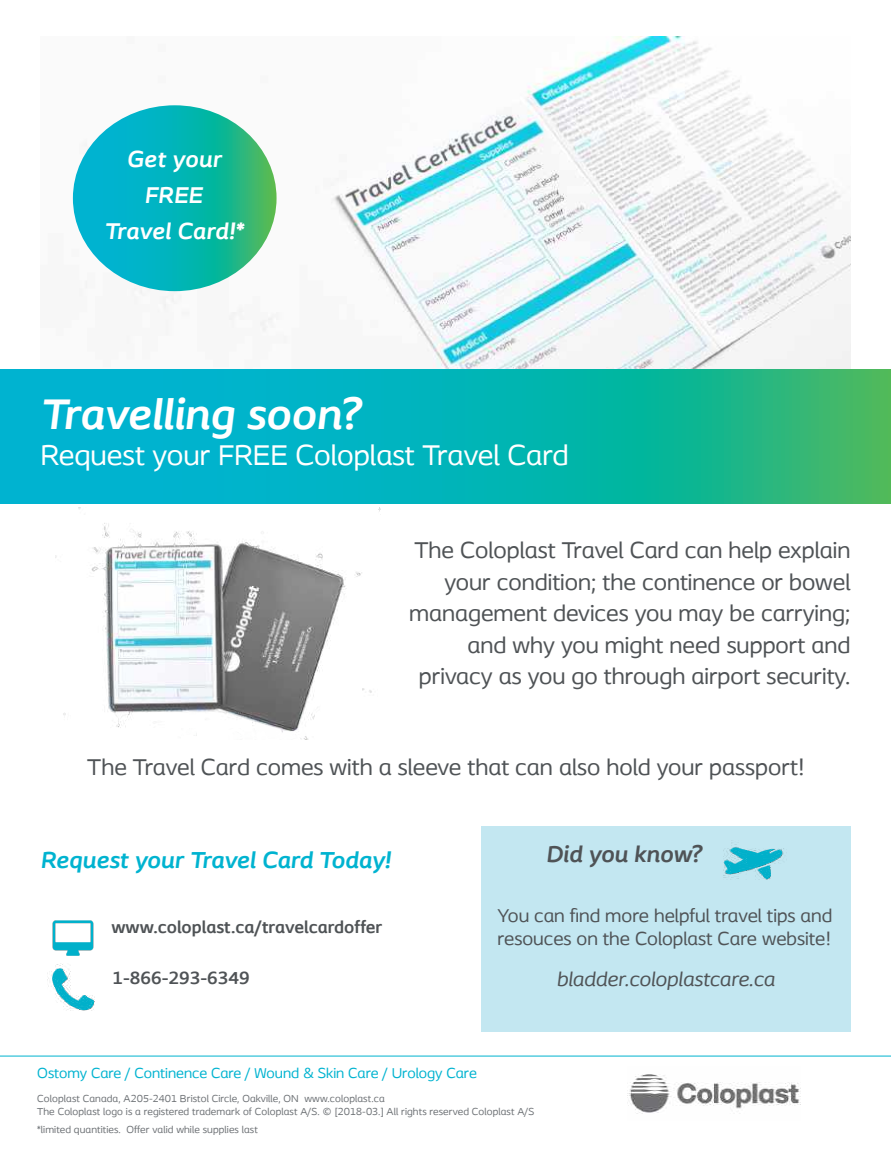
<style>
.page{position:relative;width:891px;height:1161px;background:#fff}
.page>*{position:absolute;margin:0;border:0;box-sizing:border-box;transform-origin:0 0}
.t1{font:italic 700 45px "Coloplast";color:#fff}
.t2{font:30px "Coloplast";color:#fff}
.t3{font:italic 700 24.3px "Coloplast";color:#00b3d0}
.t4{font:24px/31.5px "Coloplast";color:#4f5356;text-align:right}
.t5{font:italic 700 24px/36px "Coloplast";letter-spacing:.01em;color:#fff;text-align:center}
.t6{font:italic 700 24px "Coloplast";color:#4f5356}
.t7{font:italic 21px "Coloplast";color:#4f5356}
.t8{font:19.5px/23.4px "Coloplast";color:#4f5356}
.t9{font:700 18.15px "Coloplast";color:#4f5356}
.t10{font:15px "Coloplast";color:#00b3d0}
.t11{font:10.5px/13.2px "Coloplast";letter-spacing:.01em;color:#6d7175}
</style>
<div class="page">
<img style="left:40px;top:37px;width:810px;height:333px">
<svg style="left:73px;top:105px;width:204px;height:186px"></svg>
<svg style="left:0;top:370px;width:891px;height:134px;background:#0bb4ae"></svg>
<div style="left:481px;top:826px;width:369px;height:206px;background:#c3e7f1"></div>
<img style="left:723px;top:842px;width:61px;height:38px">
<img style="left:47px;top:920px;width:48px;height:91px">
<hr style="left:0;top:1056px;width:891px;height:1px;background:#00b3d0">
<img style="left:628px;top:1074px;width:173px;height:40px">
<img style="left:55px;top:508px;width:325px;height:232px">
<p class="t5" style="left:105px;top:140px;width:141px">Get your<br>FREE<br>Travel Card!*</p>
<h1 class="t1" style="left:40px;top:387px;width:322px">Travelling soon?</h1>
<p class="t2" style="left:40px;top:437px;width:530px">Request your FREE Coloplast Travel Card</p>
<p class="t4" style="left:409px;top:534px;width:443px">The Coloplast Travel Card can help explain your condition; the continence or bowel management devices you may be carrying; and why you might need support and privacy as you go through airport security.</p>
<p class="t4" style="left:87px;top:751px;width:719px">The Travel Card comes with a sleeve that can also hold your passport!</p>
<p class="t3" style="left:40px;top:845px;width:352px">Request your Travel Card Today!</p>
<p class="t9" style="left:111px;top:916px;width:273px">www.coloplast.ca/travelcardoffer</p>
<p class="t9" style="left:113px;top:967px;width:139px">1-866-293-6349</p>
<p class="t6" style="left:546px;top:840px;width:157px">Did you know?</p>
<p class="t8" style="left:498px;top:903px;width:336px">You can find more helpful travel tips and resouces on the Coloplast Care website!</p>
<p class="t7" style="left:557px;top:966px;width:220px">bladder.coloplastcare.ca</p>
<p class="t10" style="left:37px;top:1064px;width:441px">Ostomy Care / Continence Care / Wound &amp; Skin Care / Urology Care</p>
<p class="t11" style="left:37px;top:1092px;width:499px">Coloplast Canada, A205-2401 Bristol Circle, Oakville, ON www.coloplast.ca<br>The Coloplast logo is a registered trademark of Coloplast A/S. © [2018-03.] All rights reserved Coloplast A/S</p>
<p class="t11" style="left:37px;top:1122px;width:222px">*limited quantities. Offer valid while supplies last</p>
</div>
